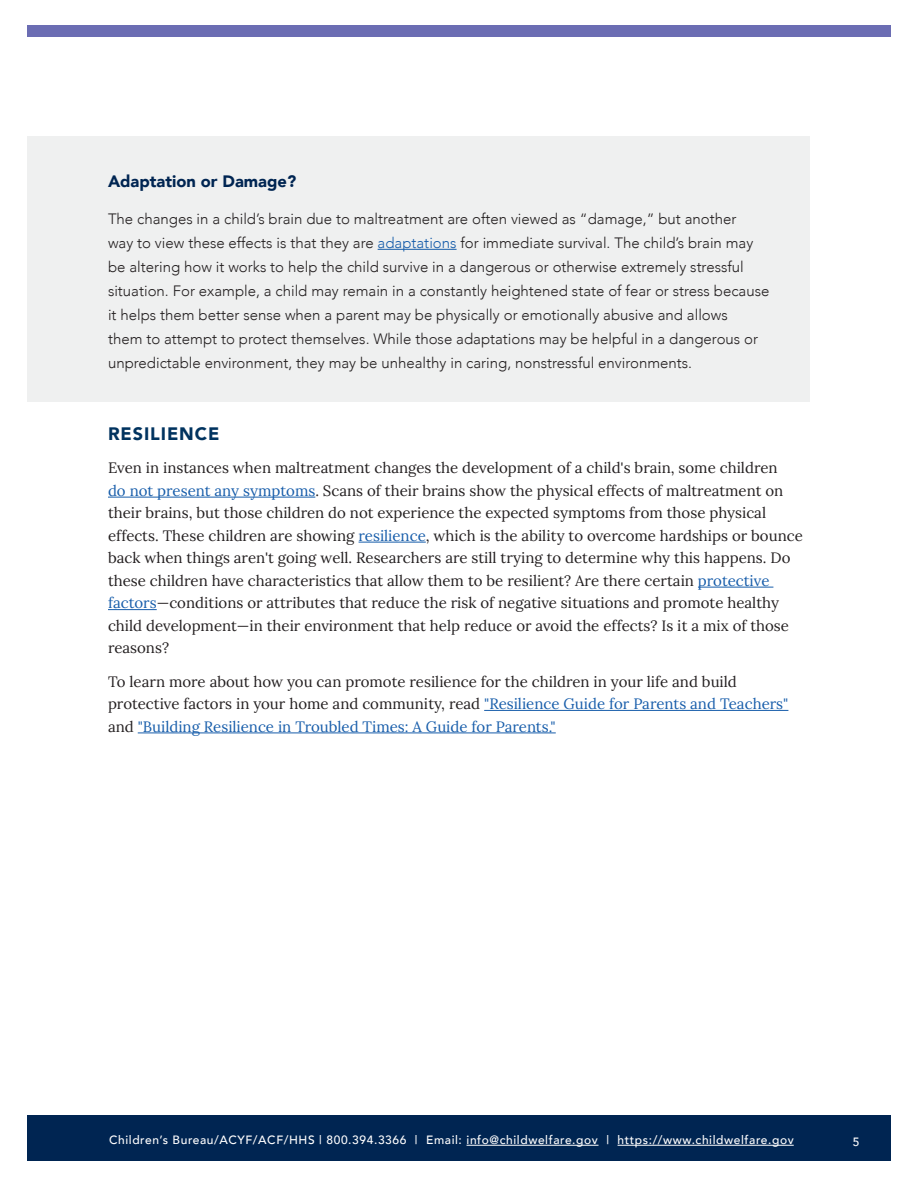
<style>
.page{position:relative;width:918px;height:1188px;background:#fff}
.page>*{position:absolute;margin:0;border:0;box-sizing:border-box;transform-origin:0 0}
.t1{font:900 18px "Avenir";letter-spacing:.05em;color:#00335f}
.t2{font:900 16.5px "Avenir";color:#002552}
.t3{font:15px/22.5px "Lora";color:#231f20}
.t4{font:300 15px/24px "Avenir";color:#231f20}
.t5{font:500 12px "Avenir";letter-spacing:.05em;color:#fff}
.s1{color:#175daa}
</style>
<div class="page">
<div style="left:27px;top:1116px;width:864px;height:45px;background:#002552"></div>
<hr style="left:467px;top:1145px;width:132px;height:1px;background:#fff">
<hr style="left:618px;top:1145px;width:176px;height:1px;background:#fff">
<div style="left:27px;top:26px;width:864px;height:12px;background:#6b6db3"></div>
<hr style="left:108px;top:497px;width:207px;height:1px;background:#175daa">
<hr style="left:359px;top:542px;width:67px;height:1px;background:#175daa">
<hr style="left:698px;top:587px;width:75px;height:1px;background:#175daa">
<hr style="left:108px;top:609px;width:49px;height:1px;background:#175daa">
<hr style="left:484px;top:710px;width:304px;height:1px;background:#175daa">
<hr style="left:138px;top:733px;width:418px;height:1px;background:#175daa">
<div style="left:27px;top:136px;width:783px;height:266px;background:#eff0f0"></div>
<hr style="left:378px;top:249px;width:79px;height:1px;background:#175daa">
<h3 class="t2" style="left:108px;top:167px;width:190px">Adaptation or Damage?</h3>
<p class="t4" style="left:108px;top:207px;width:663px">The changes in a child’s brain due to maltreatment are often viewed as “damage,” but another<br>way to view these effects is that they are <span class="s1">adaptations</span> for immediate survival. The child’s brain may be altering how it works to help the child survive in a dangerous or otherwise extremely stressful situation. For example, a child may remain in a constantly heightened state of fear or stress because it helps them better sense when a parent may be physically or emotionally abusive and allows<br>them to attempt to protect themselves. While those adaptations may be helpful in a dangerous or unpredictable environment, they may be unhealthy in caring, nonstressful environments.</p>
<h2 class="t1" style="left:108px;top:418px;width:113px">RESILIENCE</h2>
<p class="t3" style="left:108px;top:456px;width:696px">Even in instances when maltreatment changes the development of a child's brain, some children<br><span class="s1">do not present any symptoms</span>. Scans of their brains show the physical effects of maltreatment on their brains, but those children do not experience the expected symptoms from those physical effects. These children are showing <span class="s1">resilience</span>, which is the ability to overcome hardships or bounce back when things aren't going well. Researchers are still trying to determine why this happens. Do these children have characteristics that allow them to be resilient? Are there certain <span class="s1">protective factors</span>—conditions or attributes that reduce the risk of negative situations and promote healthy child development—in their environment that help reduce or avoid the effects? Is it a mix of those reasons?</p>
<p class="t3" style="left:108px;top:669px;width:682px">To learn more about how you can promote resilience for the children in your life and build protective factors in your home and community, read <span class="s1">"Resilience Guide for Parents and Teachers" </span>and <span class="s1">"Building Resilience in Troubled Times: A Guide for Parents."</span></p>
<p class="t5" style="left:109px;top:1130px;width:686px">Children’s Bureau/ACYF/ACF/HHS | 800.394.3366 | Email: info@childwelfare.gov | https://www.childwelfare.gov</p>
<p class="t5" style="left:853px;top:1131px;width:8px">5</p>
</div>
